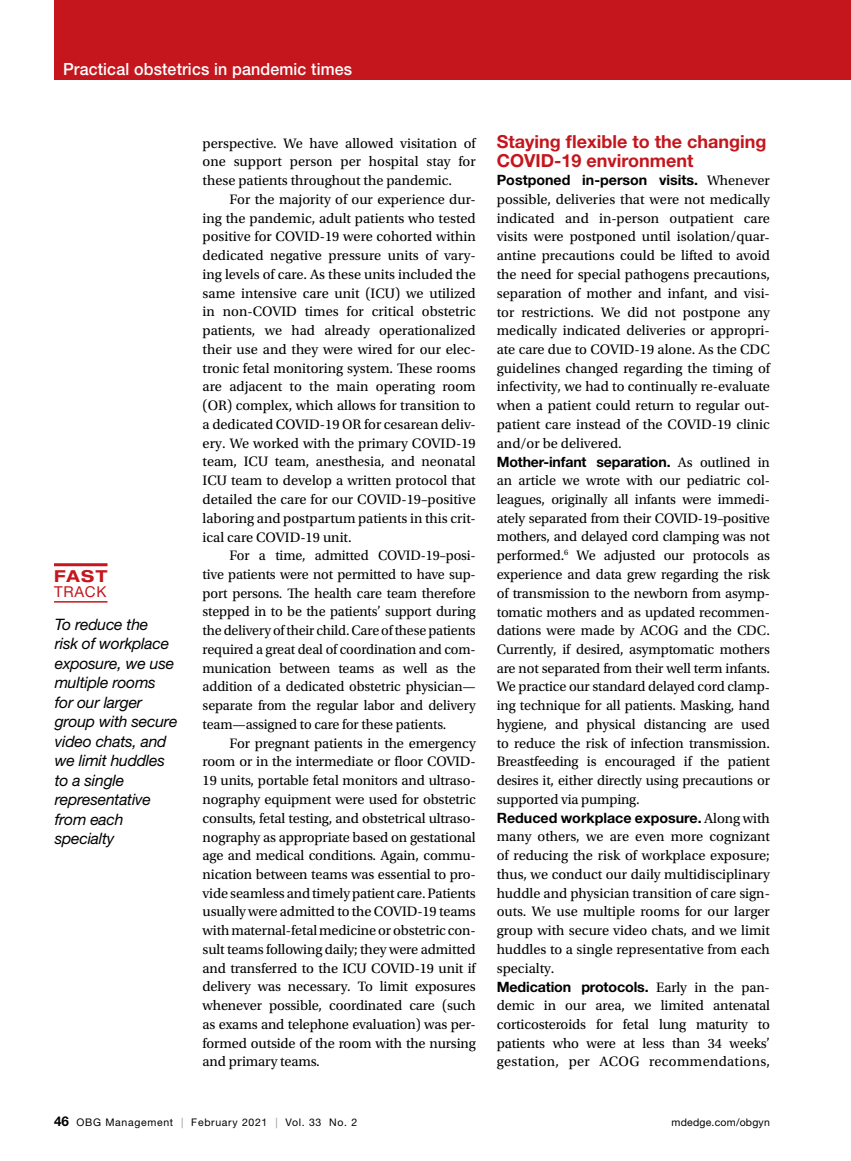
<style>
.page{position:relative;width:851px;height:1161px;background:#fff}
.page>*{position:absolute;margin:0;border:0;box-sizing:border-box;transform-origin:0 0}
.t1{font:700 18px/18.8px "Helvetica Neue LT Std";color:#c4161c}
.t2{font:500 16.8px "Helvetica Neue LT Std";letter-spacing:.01em;color:#fff;scale:.95 1}
.t3{font:700 expanded 16.5px "Helvetica Neue LT Std";color:#c4161c}
.t4{font:italic 15.75px/19.5px "Helvetica Neue LT Std";letter-spacing:-.015em;color:#000}
.t5{font:15px "Helvetica Neue LT Std";letter-spacing:.05em;color:#c4161c}
.t6{font:14.4px/18.8px "Utopia Std";letter-spacing:-.005em;color:#000;text-align:justify}
.t7{font:700 14.25px "Helvetica Neue LT Std";color:#000}
.t8{font:10.5px "Helvetica Neue LT Std";letter-spacing:.065em;color:#000}
.t9{font:10.5px "Helvetica Neue LT Std";letter-spacing:.02em;color:#000}
.s1{font-family:"Utopia Std";font-weight:400;font-size:14.4px}
.s2{font-weight:700;font-size:13.5px}
.s3{color:#939598}
</style>
<div class="page">
<hr style="left:54px;top:601px;width:53px;height:2px;background:#c4161c">
<hr style="left:54px;top:563px;width:53px;height:3px;background:#c4161c">
<div style="left:54px;top:0;width:796px;height:80px;background:#c4161c"></div>
<p class="t2" style="left:63px;top:59px;width:306px">Practical obstetrics in pandemic times</p>
<p class="t3" style="left:54px;top:566px;width:55px">FAST</p>
<p class="t5" style="left:54px;top:583px;width:54px">TRACK</p>
<p class="t4" style="left:55px;top:614px;width:124px">To reduce the<br>risk of workplace exposure, we use multiple rooms for our larger group with secure video chats, and we limit huddles to a single representative from each specialty</p>
<p class="t6" style="left:202px;top:134px;width:275px">perspective. We have allowed visitation of one support person per hospital stay for these patients throughout the pandemic.</p>
<p class="t6" style="left:202px;top:190px;width:275px;text-indent:27px">For the majority of our experience dur&shy;ing the pandemic, adult patients who tested positive for COVID-19 were cohorted within dedicated negative pressure units of vary&shy;ing levels of care. As these units included the same intensive care unit (ICU) we utilized in non-COVID times for critical obstetric patients, we had already operationalized their use and they were wired for our elec&shy;tronic fetal monitoring system. These rooms are adjacent to the main operating room (OR) complex, which allows for transition to a dedicated COVID-19 OR for cesarean deliv&shy;ery. We worked with the primary COVID-19 team, ICU team, anesthesia, and neonatal ICU team to develop a written protocol that detailed the care for our COVID-19–positive laboring and postpartum patients in this crit&shy;ical care COVID-19 unit.</p>
<p class="t6" style="left:202px;top:546px;width:275px;text-indent:27px">For a time, admitted COVID-19–posi&shy;tive patients were not permitted to have sup&shy;port persons. The health care team therefore stepped in to be the patients’ support during the delivery of their child. Care of these patients required a great deal of coordination and com&shy;munication between teams as well as the addition of a dedicated obstetric physician— separate from the regular labor and delivery team—assigned to care for these patients.</p>
<p class="t6" style="left:202px;top:734px;width:275px;text-indent:27px">For pregnant patients in the emergency room or in the intermediate or floor COVID-19 units, portable fetal monitors and ultraso&shy;nography equipment were used for obstetric consults, fetal testing, and obstetrical ultraso&shy;nography as appropriate based on gestational age and medical conditions. Again, commu&shy;nication between teams was essential to pro&shy;vide seamless and timely patient care. Patients usually were admitted to the COVID-19 teams with maternal-fetal medicine or obstetric con&shy;sult teams following daily; they were admitted and transferred to the ICU COVID-19 unit if delivery was necessary. To limit exposures whenever possible, coordinated care (such as exams and telephone evaluation) was per&shy;formed outside of the room with the nursing and primary teams.</p>
<p class="t1" style="left:496px;top:132px;width:271px">Staying flexible to the changing<br>COVID-19 environment</p>
<p class="t7" style="left:496px;top:171px;width:274px">Postponed in-person visits. <span class="s1">Whenever</span></p>
<p class="t6" style="left:496px;top:190px;width:275px">possible, deliveries that were not medically indicated and in-person outpatient care visits were postponed until isolation/quar&shy;antine precautions could be lifted to avoid the need for special pathogens precautions, separation of mother and infant, and visi&shy;tor restrictions. We did not postpone any medically indicated deliveries or appropri&shy;ate care due to COVID-19 alone. As the CDC guidelines changed regarding the timing of infectivity, we had to continually re-evaluate when a patient could return to regular out&shy;patient care instead of the COVID-19 clinic and/or be delivered.</p>
<p class="t7" style="left:496px;top:453px;width:275px">Mother-infant separation. <span class="s1">As outlined in</span></p>
<p class="t6" style="left:496px;top:471px;width:275px">an article we wrote with our pediatric col&shy;leagues, originally all infants were immedi&shy;ately separated from their COVID-19–positive mothers, and delayed cord clamping was not performed.<sup>6</sup> We adjusted our protocols as experience and data grew regarding the risk of transmission to the newborn from asymp&shy;tomatic mothers and as updated recommen&shy;dations were made by ACOG and the CDC.<br>Currently, if desired, asymptomatic mothers are not separated from their well term infants.<br>We practice our standard delayed cord clamp&shy;ing technique for all patients. Masking, hand hygiene, and physical distancing are used to reduce the risk of infection transmission.<br>Breastfeeding is encouraged if the patient desires it, either directly using precautions or supported via pumping.</p>
<p class="t7" style="left:496px;top:809px;width:274px">Reduced workplace exposure. <span class="s1">Along with</span></p>
<p class="t6" style="left:496px;top:828px;width:275px">many others, we are even more cognizant of reducing the risk of workplace exposure; thus, we conduct our daily multidisciplinary huddle and physician transition of care sign&shy;outs. We use multiple rooms for our larger group with secure video chats, and we limit huddles to a single representative from each specialty.</p>
<p class="t7" style="left:496px;top:978px;width:274px">Medication protocols. <span class="s1">Early in the pan-</span></p>
<p class="t6" style="left:496px;top:996px;width:275px">demic in our area, we limited antenatal corticosteroids for fetal lung maturity to patients who were at less than 34 weeks’ gestation, per ACOG recommendations,</p>
<p class="t8" style="left:54px;top:1116px;width:305px"><span class="s2">46</span> OBG Management <span class="s3">|</span> February 2021 <span class="s3">|</span> Vol. 33 No. 2</p>
<p class="t9" style="left:671px;top:1116px;width:100px">mdedge.com/obgyn</p>
</div>
